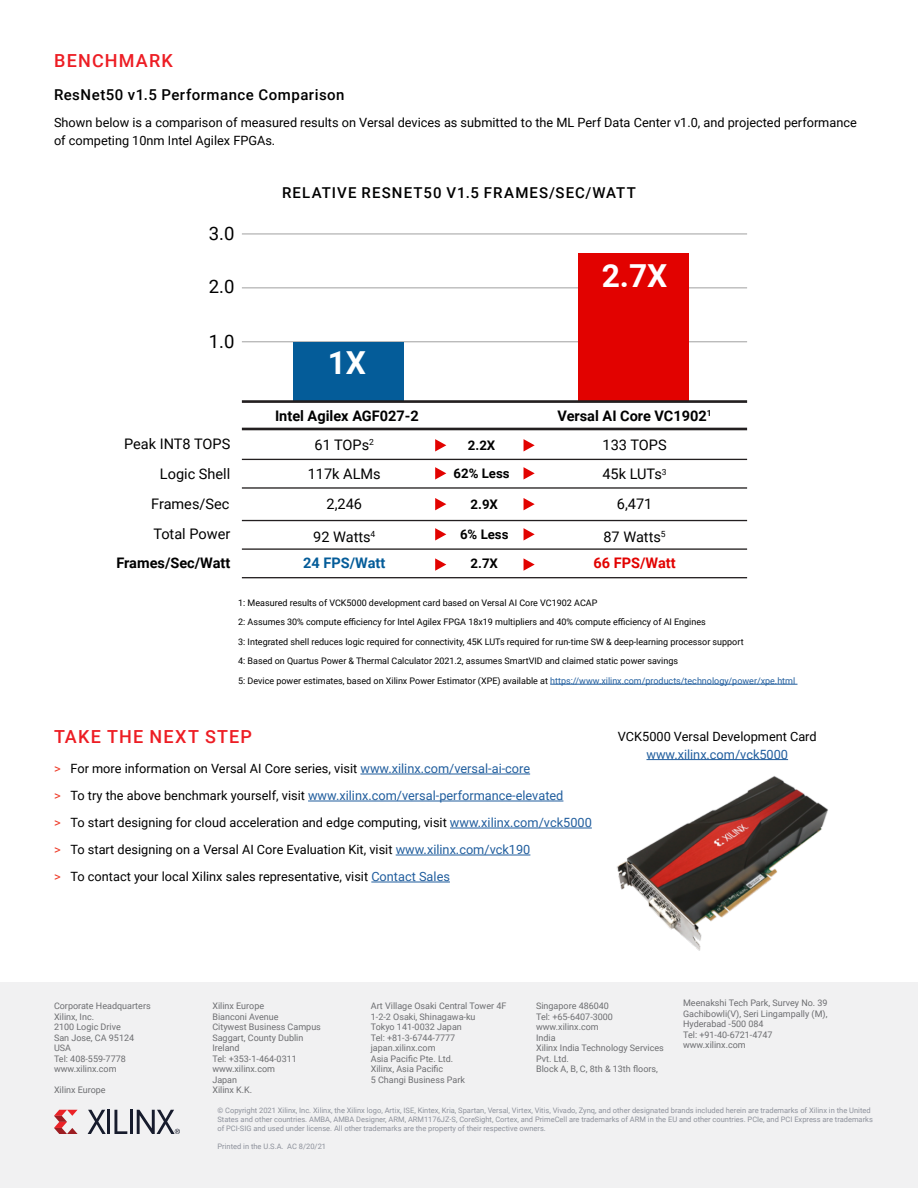
<style>
.page{position:relative;width:918px;height:1188px;background:#fff}
.page>*{position:absolute;margin:0;border:0;box-sizing:border-box;transform-origin:0 0}
.t1{font:700 31.65px "Roboto";color:#fff}
.t2{font:18.45px "Roboto";color:#000}
.t3{font:500 18px "Roboto";letter-spacing:.065em;color:#ed1d24}
.t4{font:500 15px "Roboto";letter-spacing:.075em;color:#000101}
.t5{font:500 15px "Roboto";letter-spacing:.04em;color:#000101}
.t6{font:14.55px "Roboto";color:#000}
.t7{font:700 14.55px "Roboto";color:#000}
.t8{font:700 14.55px "Roboto";color:#045c99}
.t9{font:700 14.55px "Roboto";color:#e20200}
.t10{font:700 13.2px "Roboto";color:#000}
.t11{font:12.75px/27px "Roboto";color:#000}
.t12{font:12.75px "Roboto";color:#215e9e}
.t13{font:9px/10.5px "Roboto";color:#6d6e71}
.t14{font:9px/19.5px "Roboto";color:#000}
.t15{font:7.5px/9px "Roboto";color:#8d919b}
.s1{color:#215e9e}
.s2{color:#ee3825}
</style>
<div class="page">
<div style="left:0;top:983px;width:918px;height:205px;background:#f1f1f2"></div>
<svg style="left:54px;top:1110px;width:24px;height:24px"></svg>
<svg style="left:88px;top:1110px;width:18px;height:24px"></svg>
<hr style="left:108px;top:1110px;width:2px;height:24px;background:#171c2d">
<svg style="left:114px;top:1110px;width:13px;height:24px"></svg>
<hr style="left:130px;top:1110px;width:3px;height:24px;background:#171c2d">
<svg style="left:137px;top:1110px;width:43px;height:24px"></svg>
<hr style="left:360px;top:774px;width:170px;height:1px;background:#215e9e">
<hr style="left:308px;top:801px;width:255px;height:1px;background:#215e9e">
<hr style="left:450px;top:828px;width:142px;height:1px;background:#215e9e">
<hr style="left:396px;top:855px;width:134px;height:1px;background:#215e9e">
<hr style="left:371px;top:882px;width:79px;height:1px;background:#215e9e">
<hr style="left:550px;top:684px;width:248px;height:1px;background:#215e9e">
<hr style="left:242px;top:287px;width:505px;height:1px;background:#303030">
<hr style="left:242px;top:341px;width:505px;height:1px;background:#303030">
<hr style="left:242px;top:233px;width:505px;height:2px;background:#303030">
<div style="left:293px;top:342px;width:110px;height:60px;background:#045c99"></div>
<div style="left:579px;top:253px;width:110px;height:149px;background:#e20200"></div>
<hr style="left:242px;top:577px;width:505px;height:1px;background:#231f20">
<hr style="left:242px;top:548px;width:505px;height:2px;background:#231f20">
<hr style="left:242px;top:520px;width:505px;height:1px;background:#231f20">
<hr style="left:242px;top:487px;width:505px;height:2px;background:#231f20">
<hr style="left:242px;top:459px;width:505px;height:1px;background:#231f20">
<hr style="left:242px;top:428px;width:505px;height:2px;background:#231f20">
<hr style="left:242px;top:400px;width:505px;height:3px;background:#231f20">
<svg style="left:435px;top:439px;width:11px;height:12px"></svg>
<svg style="left:524px;top:439px;width:11px;height:12px"></svg>
<svg style="left:435px;top:498px;width:11px;height:12px"></svg>
<svg style="left:524px;top:498px;width:11px;height:12px"></svg>
<svg style="left:435px;top:528px;width:11px;height:13px"></svg>
<svg style="left:524px;top:528px;width:11px;height:13px"></svg>
<svg style="left:435px;top:558px;width:11px;height:13px"></svg>
<svg style="left:524px;top:558px;width:11px;height:13px"></svg>
<svg style="left:435px;top:467px;width:11px;height:13px"></svg>
<svg style="left:524px;top:467px;width:11px;height:13px"></svg>
<img style="left:616px;top:776px;width:212px;height:175px">
<hr style="left:646px;top:759px;width:142px;height:1px;background:#215e9e">
<h3 class="t3" style="left:54px;top:48px;width:120px">BENCHMARK</h3>
<h3 class="t5" style="left:54px;top:84px;width:292px">ResNet50 v1.5 Performance Comparison</h3>
<h3 class="t11" style="left:54px;top:113px;width:804px;line-height:18px">Shown below is a comparison of measured results on Versal devices as submitted to the ML Perf Data Center v1.0, and projected performance of competing 10nm Intel Agilex FPGAs.</h3>
<h3 class="t4" style="left:282px;top:182px;width:355px">RELATIVE RESNET50 V1.5 FRAMES/SEC/WATT</h3>
<h2 class="t2" style="left:209px;top:220px;width:27px">3.0</h2>
<h2 class="t2" style="left:209px;top:273px;width:27px">2.0</h2>
<h2 class="t2" style="left:209px;top:329px;width:27px">1.0</h2>
<h3 class="t6" style="left:124px;top:433px;width:108px">Peak INT8 TOPS</h3>
<h3 class="t6" style="left:160px;top:464px;width:72px">Logic Shell</h3>
<h3 class="t6" style="left:151px;top:494px;width:80px">Frames/Sec</h3>
<h3 class="t6" style="left:153px;top:523px;width:78px">Total Power</h3>
<h3 class="t7" style="left:116px;top:553px;width:115px">Frames/Sec/Watt</h3>
<h1 class="t1" style="left:328px;top:340px;width:40px">1X</h1>
<h3 class="t7" style="left:275px;top:406px;width:145px">Intel Agilex AGF027-2</h3>
<h1 class="t1" style="left:602px;top:253px;width:67px">2.7X</h1>
<h3 class="t7" style="left:557px;top:406px;width:156px">Versal AI Core VC1902<sup>1</sup></h3>
<h3 class="t6" style="left:315px;top:435px;width:61px">61 TOPs<sup>2</sup></h3>
<h3 class="t6" style="left:603px;top:435px;width:66px">133 TOPS</h3>
<h3 class="t6" style="left:308px;top:464px;width:74px">117k ALMs</h3>
<h3 class="t6" style="left:602px;top:464px;width:66px">45k LUTs<sup>3</sup></h3>
<h3 class="t6" style="left:327px;top:494px;width:37px">2,246</h3>
<h3 class="t6" style="left:617px;top:494px;width:37px">6,471</h3>
<h3 class="t6" style="left:313px;top:526px;width:64px">92 Watts<sup>4</sup></h3>
<h3 class="t6" style="left:603px;top:526px;width:64px">87 Watts<sup>5</sup></h3>
<h3 class="t8" style="left:303px;top:553px;width:84px">24 FPS/Watt</h3>
<h3 class="t9" style="left:594px;top:553px;width:84px">66 FPS/Watt</h3>
<h3 class="t10" style="left:468px;top:436px;width:29px">2.2X</h3>
<h3 class="t10" style="left:454px;top:464px;width:58px">62% Less</h3>
<h3 class="t10" style="left:471px;top:495px;width:29px">2.9X</h3>
<h3 class="t10" style="left:460px;top:525px;width:50px">6% Less</h3>
<h3 class="t10" style="left:471px;top:554px;width:29px">2.7X</h3>
<p class="t14" style="left:238px;top:592px;width:559px">1: Measured results of VCK5000 development card based on Versal AI Core VC1902 ACAP<br>2: Assumes 30% compute efficiency for Intel Agilex FPGA 18x19 multipliers and 40% compute efficiency of AI Engines<br>3: Integrated shell reduces logic required for connectivity, 45K LUTs required for run-time SW &amp; deep-learning processor support<br>4: Based on Quartus Power &amp; Thermal Calculator 2021.2, assumes SmartVID and claimed static power savings<br>5: Device power estimates, based on Xilinx Power Estimator (XPE) available at <span class="s1">https://www.xilinx.com/products/technology/power/xpe.html</span></p>
<h3 class="t3" style="left:54px;top:724px;width:199px">TAKE THE NEXT STEP</h3>
<p class="t11" style="left:54px;top:755px;width:539px"><span class="s2">&gt;</span> For more information on Versal AI Core series, visit <span class="s1">www.xilinx.com/versal-ai-core<br></span><span class="s2">&gt;</span> To try the above benchmark yourself, visit <span class="s1">www.xilinx.com/versal-performance-elevated<br></span><span class="s2">&gt;</span> To start designing for cloud acceleration and edge computing, visit <span class="s1">www.xilinx.com/vck5000 </span><span class="s2">&gt;</span> To start designing on a Versal AI Core Evaluation Kit, visit <span class="s1">www.xilinx.com/vck190<br></span><span class="s2">&gt;</span> To contact your local Xilinx sales representative, visit <span class="s1">Contact Sales</span></p>
<h3 class="t11" style="left:618px;top:722px;width:200px">VCK5000 Versal Development Card</h3>
<h3 class="t12" style="left:646px;top:745px;width:143px">www.xilinx.com/vck5000</h3>
<p class="t13" style="left:54px;top:1001px;width:98px">Corporate Headquarters<br>Xilinx, Inc.<br>2100 Logic Drive<br>San Jose, CA 95124<br>USA<br>Tel: 408-559-7778 www.xilinx.com</p>
<p class="t13" style="left:54px;top:1085px;width:53px">Xilinx Europe</p>
<p class="t13" style="left:212px;top:1001px;width:110px">Xilinx Europe<br>Bianconi Avenue<br>Citywest Business Campus<br>Saggart, County Dublin<br>Ireland<br>Tel: +353-1-464-0311 www.xilinx.com<br>Japan<br>Xilinx K.K.</p>
<p class="t13" style="left:371px;top:1001px;width:137px">Art Village Osaki Central Tower 4F<br>1-2-2 Osaki, Shinagawa-ku<br>Tokyo 141-0032 Japan<br>Tel: +81-3-6744-7777 japan.xilinx.com<br>Asia Pacific Pte. Ltd.<br>Xilinx, Asia Pacific<br>5 Changi Business Park</p>
<p class="t13" style="left:536px;top:1001px;width:129px">Singapore 486040<br>Tel: +65-6407-3000 www.xilinx.com<br>India<br>Xilinx India Technology Services<br>Pvt. Ltd.<br>Block A, B, C, 8th &amp; 13th floors,</p>
<p class="t13" style="left:683px;top:997px;width:146px">Meenakshi Tech Park, Survey No. 39<br>Gachibowli(V), Seri Lingampally (M),<br>Hyderabad -500 084<br>Tel: +91-40-6721-4747 www.xilinx.com</p>
<p class="t15" style="left:218px;top:1106px;width:657px">© Copyright 2021 Xilinx, Inc. Xilinx, the Xilinx logo, Artix, ISE, Kintex, Kria, Spartan, Versal, Virtex, Vitis, Vivado, Zynq, and other designated brands included herein are trademarks of Xilinx in the United<br>States and other countries. AMBA, AMBA Designer, ARM, ARM1176JZ-S, CoreSight, Cortex, and PrimeCell are trademarks of ARM in the EU and other countries. PCIe, and PCI Express are trademarks of PCI-SIG and used under license. All other trademarks are the property of their respective owners.</p>
<p class="t15" style="left:218px;top:1142px;width:110px">Printed in the U.S.A. AC 8/20/21</p>
</div>
